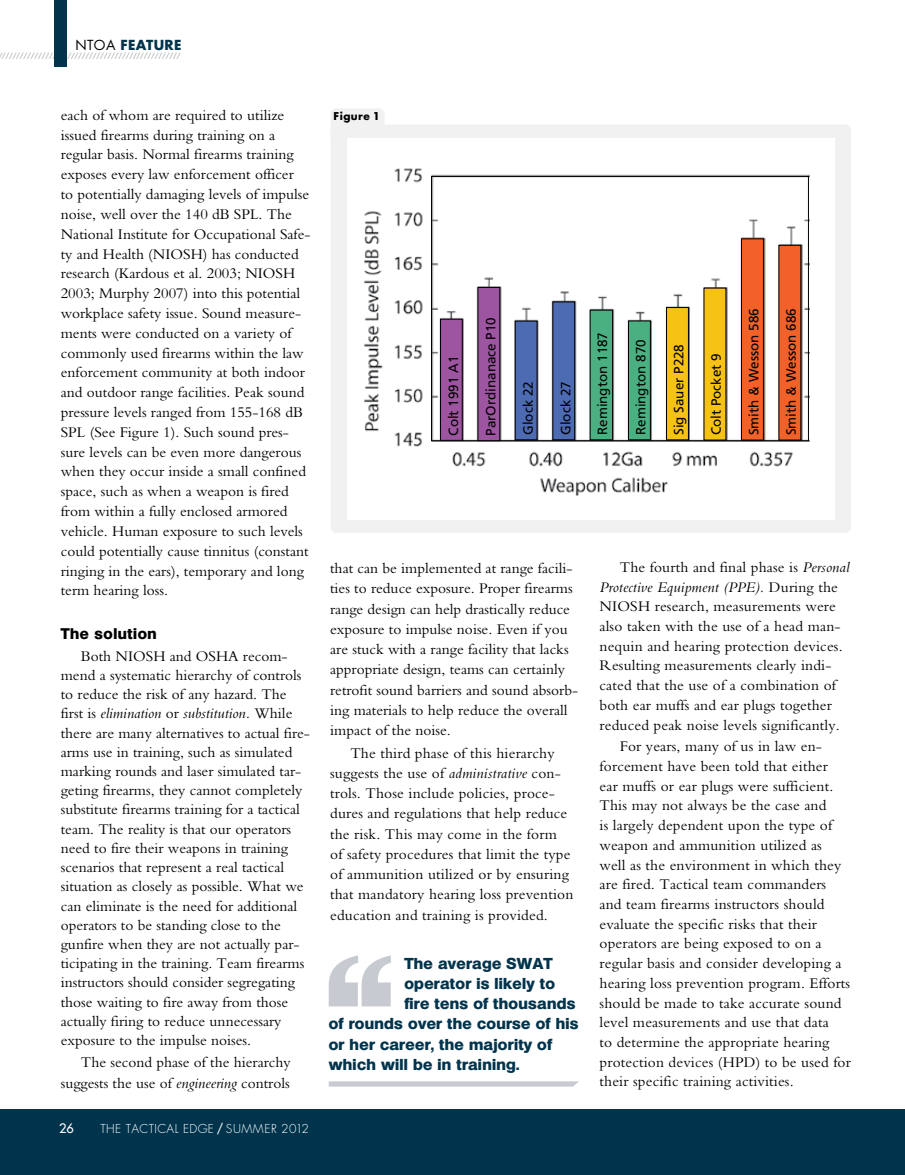
<style>
.page{position:relative;width:905px;height:1175px;background:#fff}
.page>*{position:absolute;margin:0;border:0;box-sizing:border-box;transform-origin:0 0}
.t1{font:15.3px/19.6px "Bembo";color:#000}
.t2{font:700 15.3px "Heroic";letter-spacing:.02em;color:#00344c}
.t3{font:700 15px "Heroic";letter-spacing:.04em;color:#000}
.t4{font:700 13.5px "Futura";letter-spacing:.05em;color:#00344c}
.t5{font:13.5px "Futura";color:#000}
.t6{font:13.35px "Frutiger";color:#000}
.t7{font:12.75px "Futura";color:#fff}
.t8{font:300 12px "Futura";letter-spacing:.03em;color:#fff}
.t9{font:700 10.5px "Futura";color:#000}
.t10{font:6.75px "Futura";color:#939598}
.s1{font-style:italic}
.s2{font-weight:400}
</style>
<div class="page">
<div style="left:0;top:1109px;width:904px;height:65px;background:#00344c"></div>
<div style="left:54px;top:0;width:12px;height:67px;background:#00344c"></div>
<svg style="left:331px;top:109px;width:53px;height:15px"></svg>
<div style="left:331px;top:124px;width:519px;height:409px;background:#f1f1f2"></div>
<div style="left:347px;top:138px;width:487px;height:381px;background:#fff"></div>
<img style="left:364px;top:168px;width:445px;height:327px">
<div style="left:431px;top:176px;width:377px;height:265px;border:1px solid #000"></div>
<div style="left:440px;top:319px;width:22px;height:121px;background:#9d54a1"></div>
<div style="left:440px;top:319px;width:22px;height:121px;border:1px solid #000"></div>
<div style="left:515px;top:321px;width:22px;height:119px;background:#4d6bb3"></div>
<div style="left:515px;top:321px;width:22px;height:119px;border:1px solid #000"></div>
<div style="left:553px;top:302px;width:21px;height:138px;background:#4d6bb3"></div>
<div style="left:552px;top:302px;width:22px;height:138px;border:1px solid #000"></div>
<div style="left:590px;top:310px;width:22px;height:130px;background:#4ab082"></div>
<div style="left:628px;top:321px;width:22px;height:119px;background:#4ab082"></div>
<div style="left:628px;top:321px;width:22px;height:119px;border:1px solid #000"></div>
<div style="left:666px;top:307px;width:22px;height:133px;background:#f6c315"></div>
<div style="left:666px;top:307px;width:22px;height:133px;border:1px solid #000"></div>
<div style="left:704px;top:288px;width:22px;height:152px;background:#f6c315"></div>
<div style="left:741px;top:239px;width:22px;height:201px;background:#f16128"></div>
<div style="left:741px;top:239px;width:22px;height:201px;border:1px solid #000"></div>
<div style="left:778px;top:245px;width:22px;height:195px;background:#f16128"></div>
<div style="left:478px;top:287px;width:22px;height:153px;background:#9d54a1"></div>
<div style="left:478px;top:287px;width:22px;height:154px;border:1px solid #000"></div>
<svg style="left:329px;top:1081px;width:250px;height:5px"></svg>
<svg style="left:329px;top:955px;width:62px;height:51px"></svg>
<p class="t5" style="left:76px;top:36px;width:11px">NTOA</p>
<p class="t4" style="left:120px;top:36px;width:63px">FEATURE</p>
<p class="t10" style="left:-2px;top:52px;width:184px">//////////////////////////////////////////////////</p>
<p class="t1" style="left:61px;top:105px;width:251px">each of whom are required to utilize issued firearms during training on a regular basis. Normal firearms training exposes every law enforcement officer<br>to potentially damaging levels of impulse noise, well over the 140 dB SPL. The National Institute for Occupational Safe&shy;ty and Health (NIOSH) has conducted research (Kardous et al. 2003; NIOSH 2003; Murphy 2007) into this potential workplace safety issue. Sound measure&shy;ments were conducted on a variety of commonly used firearms within the law enforcement community at both indoor and outdoor range facilities. Peak sound pressure levels ranged from 155-168 dB SPL (See Figure 1). Such sound pres&shy;sure levels can be even more dangerous when they occur inside a small confined space, such as when a weapon is fired from within a fully enclosed armored vehicle. Human exposure to such levels could potentially cause tinnitus (constant ringing in the ears), temporary and long term hearing loss.</p>
<p class="t3" style="left:61px;top:627px;width:97px">The solution</p>
<p class="t1" style="left:61px;top:646px;width:251px;line-height:19.2px;text-indent:20px">Both NIOSH and OSHA recom&shy;mend a systematic hierarchy of controls to reduce the risk of any hazard. The first is <span class="s1">elimination</span> or <span class="s1">substitution.</span> While there are many alternatives to actual fire&shy;arms use in training, such as simulated marking rounds and laser simulated tar&shy;geting firearms, they cannot completely substitute firearms training for a tactical team. The reality is that our operators need to fire their weapons in training scenarios that represent a real tactical situation as closely as possible. What we can eliminate is the need for additional operators to be standing close to the gunfire when they are not actually par&shy;ticipating in the training. Team firearms instructors should consider segregating those waiting to fire away from those actually firing to reduce unnecessary exposure to the impulse noises.</p>
<p class="t1" style="left:61px;top:1052px;width:231px;line-height:20.2px;text-align:right">The second phase of the hierarchy suggests the use of <span class="s1">engineering</span> controls</p>
<p class="t7" style="left:59px;top:1120px;width:16px">26</p>
<p class="t8" style="left:100px;top:1121px;width:40px">THE TACT</p>
<p class="t8" style="left:154px;top:1121px;width:44px">ICAL EDGE</p>
<p class="t8" style="left:217px;top:1121px;width:26px"><span class="s2">/</span>SUMMER</p>
<p class="t8" style="left:281px;top:1121px;width:29px">2012</p>
<p class="t9" style="left:333px;top:109px;width:48px">FIGURE 1</p>
<p class="t6" style="left:445px;top:435px;width:81px;rotate:-90deg">Colt 1991 A1</p>
<p class="t6" style="left:483px;top:436px;width:120px;rotate:-90deg">ParOrdinanace P10</p>
<p class="t6" style="left:520px;top:435px;width:55px;rotate:-90deg">Glock 22</p>
<p class="t6" style="left:558px;top:435px;width:55px;rotate:-90deg">Glock 27</p>
<p class="t1" style="left:330px;top:558px;width:249px;line-height:20.2px">that can be implemented at range facili&shy;ties to reduce exposure. Proper firearms range design can help drastically reduce exposure to impulse noise. Even if you are stuck with a range facility that lacks appropriate design, teams can certainly retrofit sound barriers and sound absorb&shy;ing materials to help reduce the overall impact of the noise.</p>
<p class="t1" style="left:330px;top:742px;width:245px;line-height:20.2px;text-indent:20px">The third phase of this hierarchy suggests the use of <span class="s1">administrative</span> con&shy;trols. Those include policies, proce&shy;dures and regulations that help reduce the risk. This may come in the form<br>of safety procedures that limit the type of ammunition utilized or by ensuring that mandatory hearing loss prevention education and training is provided.</p>
<p class="t2" style="left:404px;top:955px;width:137px">The average SWAT</p>
<p class="t2" style="left:404px;top:976px;width:152px">operator is likely to</p>
<p class="t2" style="left:404px;top:996px;width:173px">fire tens of thousands</p>
<p class="t2" style="left:329px;top:1016px;width:251px">of rounds over the course of his</p>
<p class="t2" style="left:329px;top:1036px;width:225px">or her career, the majority of</p>
<p class="t2" style="left:329px;top:1057px;width:192px">which will be in training.</p>
<p class="t6" style="left:594px;top:435px;width:104px;rotate:-90deg">Remington 1187</p>
<p class="t6" style="left:633px;top:435px;width:97px;rotate:-90deg">Remington 870</p>
<p class="t6" style="left:671px;top:435px;width:93px;rotate:-90deg">Sig Sauer P228</p>
<p class="t6" style="left:708px;top:435px;width:84px;rotate:-90deg">Colt Pocket 9</p>
<p class="t6" style="left:746px;top:435px;width:128px;rotate:-90deg">Smith &amp; Wesson 586</p>
<p class="t6" style="left:783px;top:435px;width:128px;rotate:-90deg">Smith &amp; Wesson 686</p>
<p class="t1" style="left:599px;top:557px;width:251px;text-indent:20px">The fourth and final phase is <span class="s1">Personal Protective Equipment (PPE).</span> During the NIOSH research, measurements were also taken with the use of a head man&shy;nequin and hearing protection devices.<br>Resulting measurements clearly indi&shy;cated that the use of a combination of both ear muffs and ear plugs together reduced peak noise levels significantly.</p>
<p class="t1" style="left:599px;top:736px;width:253px;text-indent:20px">For years, many of us in law en&shy;forcement have been told that either<br>ear muffs or ear plugs were sufficient.<br>This may not always be the case and<br>is largely dependent upon the type of weapon and ammunition utilized as well as the environment in which they are fired. Tactical team commanders and team firearms instructors should evaluate the specific risks that their operators are being exposed to on a regular basis and consider developing a hearing loss prevention program. Efforts should be made to take accurate sound level measurements and use that data<br>to determine the appropriate hearing protection devices (HPD) to be used for their specific training activities.</p>
</div>
